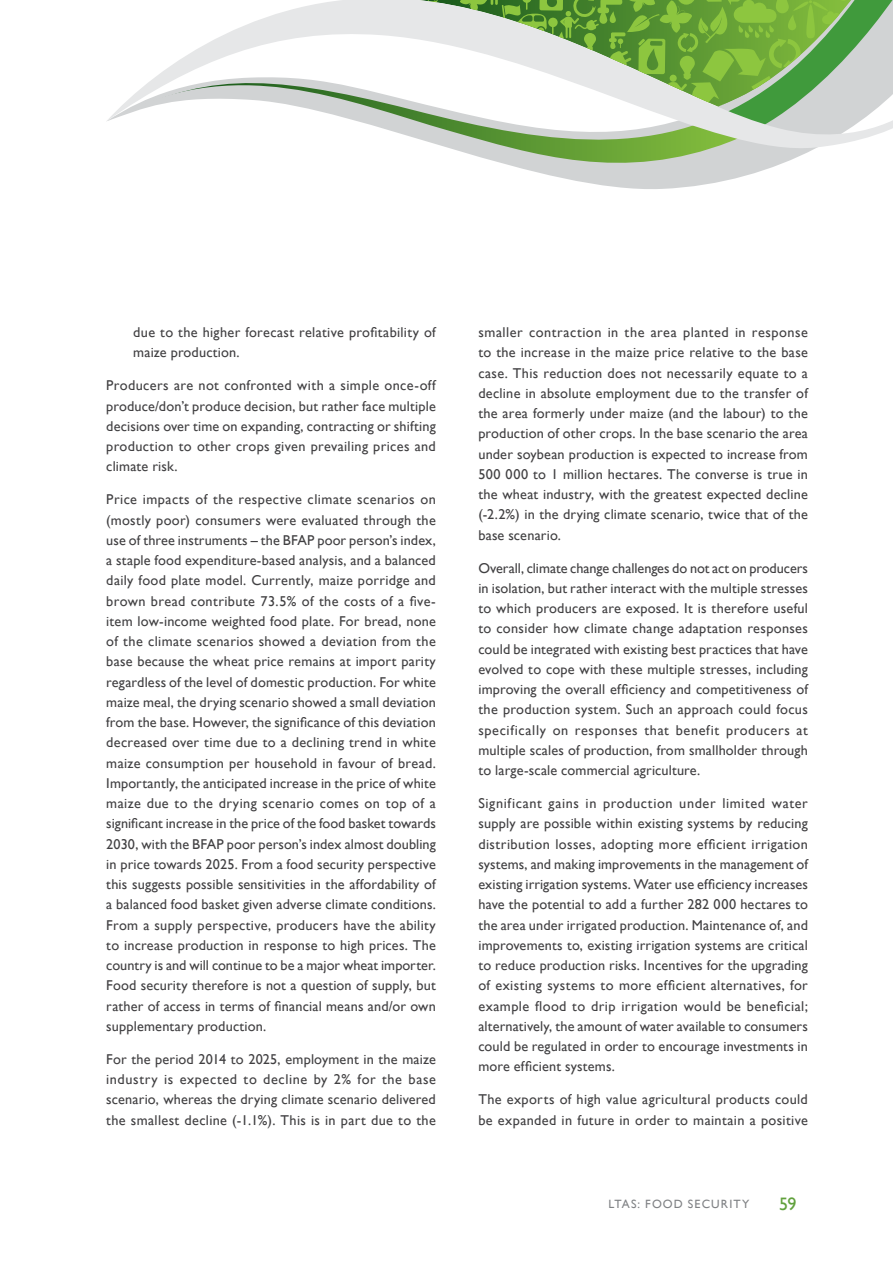
<style>
.page{position:relative;width:893px;height:1263px;background:#fff}
.page>*{position:absolute;margin:0;border:0;box-sizing:border-box;transform-origin:0 0}
.t1{font:18px "Gill Sans";color:#61a13d}
.t2{font:14.25px/20.2px "Gill Sans";letter-spacing:.02em;color:#414042;text-align:justify}
.t3{font:12px "Gill Sans";letter-spacing:.095em;color:#808285}
</style>
<div class="page">
<svg style="left:506px;top:164px;width:274px;height:25px;fill:#d1d3d4"></svg>
<svg style="left:484px;top:158px;width:311px;height:6px;background:#c0cdb8"></svg>
<svg style="left:107px;top:0;width:786px;height:158px"></svg>
<p class="t2" style="left:133px;top:322px;width:304px">due to the higher forecast relative profitability of maize production.</p>
<p class="t2" style="left:106px;top:376px;width:331px">Producers are not confronted with a simple once-off produce/don’t produce decision, but rather face multiple decisions over time on expanding, contracting or shifting production to other crops given prevailing prices and climate risk.</p>
<p class="t2" style="left:106px;top:490px;width:331px">Price impacts of the respective climate scenarios on (mostly poor) consumers were evaluated through the use of three instruments – the BFAP poor person’s index, a staple food expenditure-based analysis, and a balanced daily food plate model. Currently, maize porridge and brown bread contribute 73.5% of the costs of a five&shy;item low-income weighted food plate. For bread, none of the climate scenarios showed a deviation from the base because the wheat price remains at import parity regardless of the level of domestic production. For white maize meal, the drying scenario showed a small deviation from the base. However, the significance of this deviation decreased over time due to a declining trend in white maize consumption per household in favour of bread.<br>Importantly, the anticipated increase in the price of white maize due to the drying scenario comes on top of a significant increase in the price of the food basket towards 2030, with the BFAP poor person’s index almost doubling in price towards 2025. From a food security perspective this suggests possible sensitivities in the affordability of a balanced food basket given adverse climate conditions.<br>From a supply perspective, producers have the ability to increase production in response to high prices. The country is and will continue to be a major wheat importer.<br>Food security therefore is not a question of supply, but rather of access in terms of financial means and/or own supplementary production.</p>
<p class="t2" style="left:106px;top:1049px;width:331px">For the period 2014 to 2025, employment in the maize industry is expected to decline by 2% for the base scenario, whereas the drying climate scenario delivered the smallest decline (-1.1%). This is in part due to the</p>
<p class="t2" style="left:478px;top:322px;width:331px">smaller contraction in the area planted in response to the increase in the maize price relative to the base case. This reduction does not necessarily equate to a decline in absolute employment due to the transfer of the area formerly under maize (and the labour) to the production of other crops. In the base scenario the area under soybean production is expected to increase from 500 000 to 1 million hectares. The converse is true in the wheat industry, with the greatest expected decline (-2.2%) in the drying climate scenario, twice that of the base scenario.</p>
<p class="t2" style="left:478px;top:558px;width:331px">Overall, climate change challenges do not act on producers in isolation, but rather interact with the multiple stresses to which producers are exposed. It is therefore useful to consider how climate change adaptation responses could be integrated with existing best practices that have evolved to cope with these multiple stresses, including improving the overall efficiency and competitiveness of the production system. Such an approach could focus specifically on responses that benefit producers at multiple scales of production, from smallholder through to large-scale commercial agriculture.</p>
<p class="t2" style="left:478px;top:793px;width:331px">Significant gains in production under limited water supply are possible within existing systems by reducing distribution losses, adopting more efficient irrigation systems, and making improvements in the management of existing irrigation systems. Water use efficiency increases have the potential to add a further 282 000 hectares to the area under irrigated production. Maintenance of, and improvements to, existing irrigation systems are critical to reduce production risks. Incentives for the upgrading of existing systems to more efficient alternatives, for example flood to drip irrigation would be beneficial; alternatively, the amount of water available to consumers could be regulated in order to encourage investments in more efficient systems.</p>
<p class="t2" style="left:478px;top:1090px;width:331px">The exports of high value agricultural products could be expanded in future in order to maintain a positive</p>
<p class="t3" style="left:608px;top:1197px;width:142px">LTAS: FOOD SECURITY</p>
<p class="t1" style="left:779px;top:1193px;width:19px">59</p>
</div>
